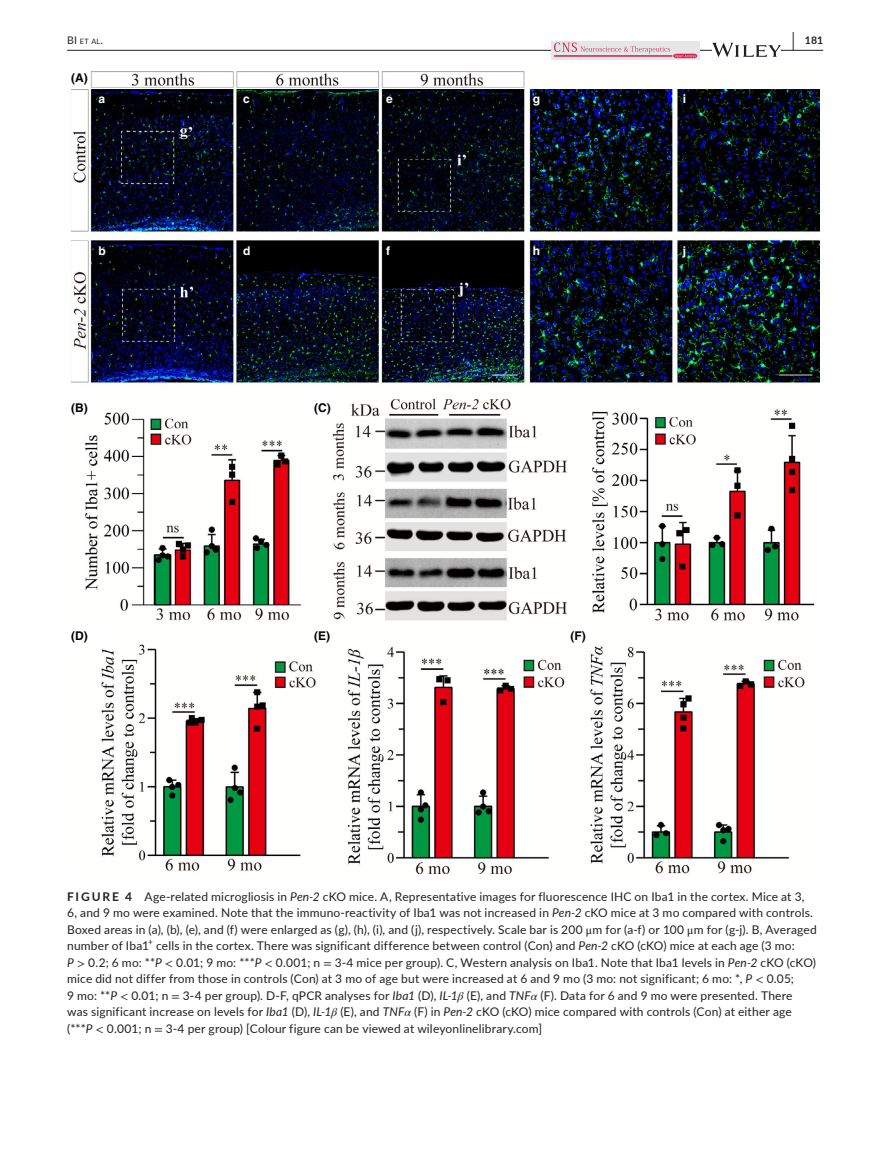
<style>
.page{position:relative;width:893px;height:1174px;background:#fff}
.page>*{position:absolute;margin:0;border:0;box-sizing:border-box;transform-origin:0 0}
.t1{font:700 19.5px "Lato";color:#231f20;scale:.48 1}
.t2{font:12px/16.5px "Lato";letter-spacing:.015em;color:#231f20}
.t3{font:700 12px "Helvetica";color:#000}
.t4{font:700 12px "Helvetica";color:#fff}
.t5{font:700 10.5px "Lato";color:#231f20}
.t6{font:8.4px "Lato";color:#231f20}
.t7{font:7.35px "Lato";color:#231f20}
.s1{font-size:10.5px}
.s2{font-weight:700}
.s3{font-style:italic}
.s4{font-family:"STIX"}
.s5{font-family:"STIX";font-style:italic}
</style>
<div class="page">
<hr style="left:67px;top:50px;width:756px;height:1px;background:#231f20">
<div style="left:551px;top:41px;width:149px;height:19px;background:#e5e6e6"></div>
<hr style="left:673px;top:54px;width:24px;height:4px;background:#d12552;border-radius:2px">
<svg style="left:554px;top:43px;width:142px;height:15px"></svg>
<svg style="left:712px;top:43px;width:69px;height:14px"></svg>
<img style="left:71px;top:72px;width:748px;height:801px">
<h1 class="t1" style="left:792px;top:25px;width:7px">|</h1>
<p class="t7" style="left:67px;top:36px;width:37px"><span class="s1">BI</span> et al<span class="s1">.</span></p>
<p class="t5" style="left:805px;top:33px;width:20px">181</p>
<p class="t3" style="left:71px;top:71px;width:18px">(A)</p>
<p class="t4" style="left:99px;top:91px;width:8px">a</p>
<p class="t4" style="left:99px;top:243px;width:9px">b</p>
<p class="t3" style="left:71px;top:400px;width:18px">(B)</p>
<p class="t3" style="left:71px;top:629px;width:18px">(D)</p>
<p class="t4" style="left:243px;top:91px;width:8px">c</p>
<p class="t4" style="left:243px;top:243px;width:9px">d</p>
<p class="t4" style="left:386px;top:91px;width:8px">e</p>
<p class="t4" style="left:386px;top:243px;width:5px">f</p>
<p class="t3" style="left:314px;top:400px;width:18px">(C)</p>
<p class="t4" style="left:533px;top:91px;width:9px">g</p>
<p class="t4" style="left:533px;top:243px;width:9px">h</p>
<p class="t3" style="left:314px;top:629px;width:17px">(E)</p>
<p class="t3" style="left:571px;top:629px;width:17px">(F)</p>
<p class="t4" style="left:683px;top:91px;width:5px">i</p>
<p class="t4" style="left:683px;top:243px;width:5px">j</p>
<p class="t2" style="left:67px;top:887px;width:751px"><span class="s2">FIGURE 4</span> Age-related microgliosis in <span class="s3">Pen-2</span> cKO mice. A, Representative images for fluorescence IHC on Iba1 in the cortex. Mice at 3, 6, and 9 mo were examined. Note that the immuno-reactivity of Iba1 was not increased in <span class="s3">Pen-2</span> cKO mice at 3 mo compared with controls.<br>Boxed areas in (a), (b), (e), and (f) were enlarged as (g), (h), (i), and (j), respectively. Scale bar is 200 <span class="s4">μ</span>m for (a-f) or 100 <span class="s4">μ</span>m for (g-j). B, Averaged number of Iba1</p>
<p class="t6" style="left:148px;top:935px;width:6px">+</p>
<p class="t2" style="left:67px;top:937px;width:750px;text-indent:89px">cells in the cortex. There was significant difference between control (Con) and <span class="s3">Pen-2</span> cKO (cKO) mice at each age (3 mo:<br><span class="s3">P</span> <span class="s4">&gt;</span> 0.2; 6 mo: **<span class="s3">P</span> <span class="s4">&lt;</span> 0.01; 9 mo: ***<span class="s3">P</span> <span class="s4">&lt;</span> 0.001; n <span class="s4">=</span> 3-4 mice per group). C, Western analysis on Iba1. Note that Iba1 levels in <span class="s3">Pen-2</span> cKO (cKO) mice did not differ from those in controls (Con) at 3 mo of age but were increased at 6 and 9 mo (3 mo: not significant; 6 mo: *, <span class="s3">P</span> <span class="s4">&lt;</span> 0.05;<br>9 mo: **<span class="s3">P</span> <span class="s4">&lt;</span> 0.01; n <span class="s4">=</span> 3-4 per group). D-F, qPCR analyses for <span class="s3">Iba1</span> (D), <span class="s3">IL-1</span><span class="s5">β</span> (E), and <span class="s3">TNF</span><span class="s5">α</span> (F). Data for 6 and 9 mo were presented. There was significant increase on levels for <span class="s3">Iba1</span> (D), <span class="s3">IL-1</span><span class="s5">β</span> (E), and <span class="s3">TNF</span><span class="s5">α</span> (F) in <span class="s3">Pen-2</span> cKO (cKO) mice compared with controls (Con) at either age (***<span class="s3">P</span> <span class="s4">&lt;</span> 0.001; n <span class="s4">=</span> 3-4 per group) [Colour figure can be viewed at wileyonlinelibrary.com]</p>
</div>
